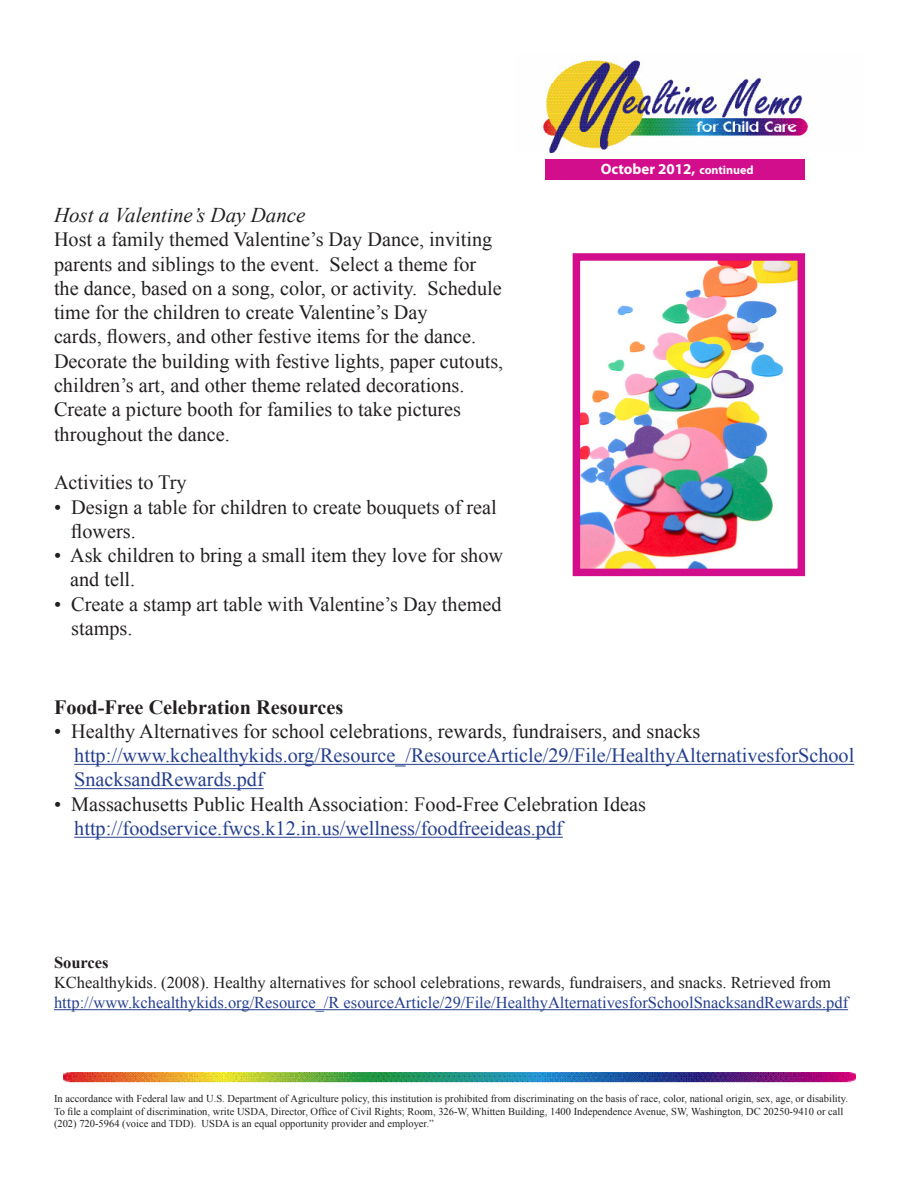
<style>
.page{position:relative;width:918px;height:1188px;background:#fff}
.page>*{position:absolute;margin:0;border:0;box-sizing:border-box;transform-origin:0 0}
.t1{font:italic 21px "Times New Roman";color:#231f20}
.t2{font:20.25px/24.3px "Times New Roman";color:#231f20}
.t3{font:20.25px/24.3px "Times New Roman";color:#253f8e}
.t4{font:700 20.25px "Times New Roman";color:#231f20}
.t5{font:16.5px/19.8px "Times New Roman";color:#253f8e}
.t6{font:700 16.5px "Times New Roman";color:#231f20}
.t7{font:700 15px "Myriad Pro";color:#fff}
.t8{font:10.5px/12.6px "Times New Roman";color:#231f20}
.s1{font-size:12px}
.s2{color:#231f20}
</style>
<div class="page">
<img style="left:582px;top:262px;width:214px;height:305px">
<div style="left:573px;top:253px;width:232px;height:323px;border:8px solid #d20e8c"></div>
<hr style="left:54px;top:1009px;width:794px;height:1px;background:#253f8e">
<img style="left:64px;top:1073px;width:791px;height:10px">
<img style="left:542px;top:60px;width:270px;height:92px">
<div style="left:545px;top:159px;width:260px;height:21px;background:#d20e8c"></div>
<hr style="left:74px;top:764px;width:780px;height:1px;background:#253f8e">
<hr style="left:74px;top:788px;width:190px;height:1px;background:#253f8e">
<hr style="left:74px;top:837px;width:489px;height:1px;background:#253f8e">
<p class="t1" style="left:54px;top:200px;width:253px">Host a Valentine’s Day Dance</p>
<p class="t2" style="left:54px;top:227px;width:451px">Host a family themed Valentine’s Day Dance, inviting parents and siblings to the event. Select a theme for the dance, based on a song, color, or activity. Schedule time for the children to create Valentine’s Day<br>cards, flowers, and other festive items for the dance.<br>Decorate the building with festive lights, paper cutouts, children’s art, and other theme related decorations.<br>Create a picture booth for families to take pictures throughout the dance.</p>
<p class="t2" style="left:54px;top:470px;width:134px">Activities to Try</p>
<p class="t2" style="left:71px;top:494px;width:427px;text-indent:-17px">• Design a table for children to create bouquets of real flowers.</p>
<p class="t2" style="left:70px;top:543px;width:435px;text-indent:-16px">• Ask children to bring a small item they love for show and tell.</p>
<p class="t2" style="left:71px;top:592px;width:432px;text-indent:-17px">• Create a stamp art table with Valentine’s Day themed stamps.</p>
<p class="t7" style="left:601px;top:160px;width:155px">October 2012, <span class="s1">continued</span></p>
<p class="t4" style="left:54px;top:693px;width:291px">Food-Free Celebration Resources</p>
<p class="t2" style="left:54px;top:719px;width:648px">• Healthy Alternatives for school celebrations, rewards, fundraisers, and snacks</p>
<p class="t3" style="left:74px;top:743px;width:782px">http://www.kchealthykids.org/Resource_/ResourceArticle/29/File/HealthyAlternativesforSchool<br>SnacksandRewards.pdf</p>
<p class="t2" style="left:54px;top:792px;width:594px">• Massachusetts Public Health Association: Food-Free Celebration Ideas</p>
<p class="t3" style="left:74px;top:816px;width:490px">http://foodservice.fwcs.k12.in.us/wellness/foodfreeideas.pdf</p>
<p class="t6" style="left:54px;top:951px;width:56px">Sources</p>
<p class="t5" style="left:54px;top:972px;width:796px"><span class="s2">KChealthykids. (2008). Healthy alternatives for school celebrations, rewards, fundraisers, and snacks. Retrieved from </span>http://www.kchealthykids.org/Resource_/R esourceArticle/29/File/HealthyAlternativesforSchoolSnacksandRewards.pdf</p>
<p class="t8" style="left:54px;top:1092px;width:795px">In accordance with Federal law and U.S. Department of Agriculture policy, this institution is prohibited from discriminating on the basis of race, color, national origin, sex, age, or disability.</p>
<p class="t8" style="left:54px;top:1105px;width:791px">To file a complaint of discrimination, write USDA, Director, Office of Civil Rights; Room, 326-W, Whitten Building, 1400 Independence Avenue, SW, Washington, DC 20250-9410 or call (202) 720-5964 (voice and TDD). USDA is an equal opportunity provider and employer.”</p>
</div>
